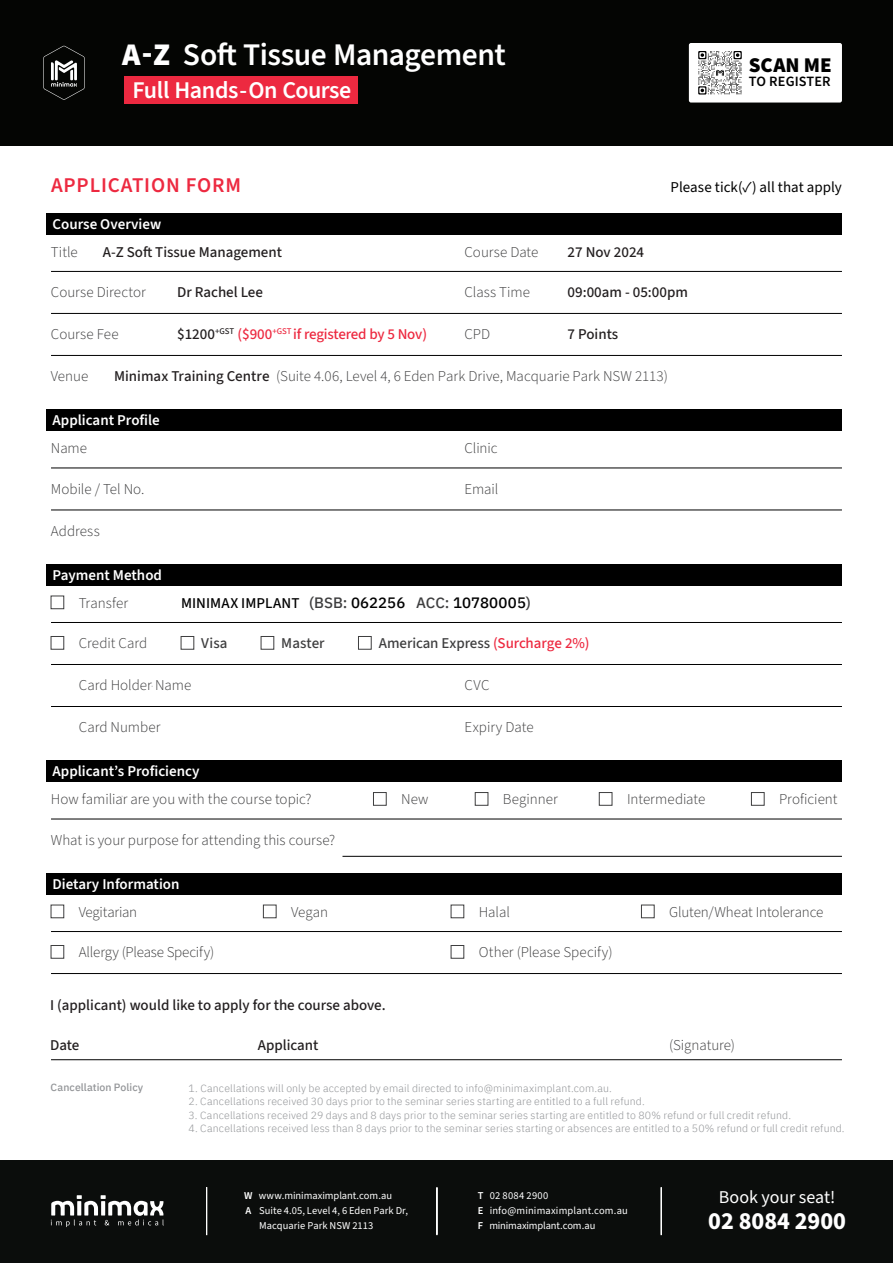
<style>
.page{position:relative;width:893px;height:1263px;background:#fff}
.page>*{position:absolute;margin:0;border:0;box-sizing:border-box;transform-origin:0 0}
.t1{font:600 31.5px "Source Sans 3";letter-spacing:-.015em;color:#fff}
.t2{font:600 24px "Source Sans 3";letter-spacing:-.02em;color:#fff}
.t3{font:800 24px "Source Sans 3";color:#fff}
.t4{font:600 21px "Source Sans 3";letter-spacing:.04em;color:#ed2940}
.t5{font:900 21px "Source Sans 3";color:#000}
.t6{font:18px "Source Sans 3";letter-spacing:-.005em;color:#fff}
.t7{font:300 15px "Source Sans 3";color:#3e3e3f}
.t8{font:500 15px "Source Sans 3";color:#231f20}
.t9{font:600 15px "Source Sans 3";color:#fff}
.t10{font:500 15px "Source Sans 3";color:#000}
.t11{font:500 15px "Source Sans 3";color:#3e3e3f}
.t12{font:500 15px "Source Sans 3";letter-spacing:-.01em;color:#ed2940}
.t13{font:15px "Source Sans 3";color:#000}
.t14{font:300 15px "Source Sans 3";letter-spacing:-.02em;color:#3e3e3f}
.t15{font:600 14.25px "Source Sans 3";letter-spacing:.01em;color:#000}
.t16{font:300 10.5px "IBM Plex Sans";letter-spacing:.015em;color:#939598}
.t17{font:10.5px/15px "Source Sans 3";letter-spacing:.005em;color:#fff}
.t18{font:500 10.5px "IBM Plex Sans";letter-spacing:.005em;color:#939598}
.s1{font-weight:900}
.s2{color:#231f20}
.s3{font-weight:500;color:#231f20}
.s4{font-family:"IBM Plex Sans";color:#3e3e3f}
.s5{font-family:"IBM Plex Sans"}
.s6{color:#ed2940}
.s7{font-weight:600}
</style>
<div class="page">
<div style="left:0;top:0;width:893px;height:146px;background:#040503"></div>
<div style="left:124px;top:77px;width:234px;height:27px;background:#ed2940"></div>
<div style="left:689px;top:43px;width:153px;height:60px;background:#fff;border-radius:2px"></div>
<svg style="left:698px;top:51px;width:44px;height:44px"></svg>
<svg style="left:43px;top:46px;width:42px;height:54px"></svg>
<div style="left:0;top:1161px;width:893px;height:102px;background:#0b0d0c"></div>
<svg style="left:51px;top:1195px;width:113px;height:32px"></svg>
<div style="left:437px;top:1187px;width:1px;height:48px;border:1px solid #fff"></div>
<div style="left:661px;top:1187px;width:1px;height:48px;border:1px solid #fff"></div>
<div style="left:206px;top:1187px;width:1px;height:48px;border:1px solid #fff"></div>
<div style="left:47px;top:213px;width:795px;height:21px;background:#000"></div>
<hr style="left:51px;top:271px;width:791px;height:1px;background:#000">
<hr style="left:51px;top:313px;width:791px;height:1px;background:#000">
<hr style="left:51px;top:355px;width:791px;height:1px;background:#000">
<div style="left:47px;top:410px;width:795px;height:21px;background:#000"></div>
<hr style="left:51px;top:468px;width:791px;height:1px;background:#000">
<hr style="left:51px;top:510px;width:791px;height:1px;background:#000">
<div style="left:47px;top:761px;width:795px;height:21px;background:#000"></div>
<hr style="left:51px;top:819px;width:791px;height:1px;background:#000">
<hr style="left:342px;top:856px;width:500px;height:1px;background:#000">
<div style="left:47px;top:564px;width:795px;height:21px;background:#000"></div>
<hr style="left:51px;top:622px;width:791px;height:1px;background:#000">
<hr style="left:51px;top:664px;width:791px;height:1px;background:#000">
<hr style="left:51px;top:706px;width:791px;height:1px;background:#000">
<div style="left:51px;top:596px;width:13px;height:13px;border:1px solid #3e3e3f"></div>
<div style="left:51px;top:636px;width:13px;height:13px;border:1px solid #3e3e3f"></div>
<div style="left:373px;top:792px;width:13px;height:13px;border:1px solid #3e3e3f"></div>
<div style="left:475px;top:792px;width:13px;height:13px;border:1px solid #3e3e3f"></div>
<div style="left:599px;top:792px;width:13px;height:13px;border:1px solid #3e3e3f"></div>
<div style="left:751px;top:792px;width:13px;height:13px;border:1px solid #3e3e3f"></div>
<div style="left:181px;top:636px;width:13px;height:13px;border:1px solid #3e3e3f"></div>
<div style="left:261px;top:636px;width:13px;height:13px;border:1px solid #3e3e3f"></div>
<div style="left:358px;top:636px;width:13px;height:13px;border:1px solid #3e3e3f"></div>
<hr style="left:51px;top:1059px;width:791px;height:1px;background:#000">
<div style="left:47px;top:873px;width:795px;height:21px;background:#000"></div>
<hr style="left:51px;top:931px;width:791px;height:1px;background:#000">
<hr style="left:51px;top:973px;width:791px;height:1px;background:#000">
<div style="left:51px;top:905px;width:13px;height:13px;border:1px solid #3e3e3f"></div>
<div style="left:263px;top:905px;width:13px;height:13px;border:1px solid #3e3e3f"></div>
<div style="left:451px;top:905px;width:13px;height:13px;border:1px solid #3e3e3f"></div>
<div style="left:641px;top:905px;width:13px;height:13px;border:1px solid #3e3e3f"></div>
<div style="left:51px;top:945px;width:13px;height:13px;border:1px solid #3e3e3f"></div>
<div style="left:451px;top:945px;width:13px;height:13px;border:1px solid #3e3e3f"></div>
<h1 class="t1" style="left:122px;top:34px;width:385px"><span class="s1">A-Z</span> Soft Tissue Management</h1>
<h2 class="t2" style="left:132px;top:75px;width:220px">Full Hands-On Course</h2>
<h3 class="t5" style="left:749px;top:51px;width:84px">SCAN ME</h3>
<p class="t15" style="left:749px;top:73px;width:83px">TO REGISTER</p>
<h3 class="t4" style="left:51px;top:172px;width:191px">APPLICATION FORM</h3>
<p class="t13" style="left:671px;top:178px;width:173px">Please tick(✓) all that apply</p>
<p class="t9" style="left:53px;top:214px;width:110px">Course Overview</p>
<p class="t7" style="left:51px;top:242px;width:28px">Title</p>
<p class="t8" style="left:103px;top:242px;width:180px">A-Z Soft Tissue Management</p>
<p class="t7" style="left:51px;top:283px;width:97px">Course Director</p>
<p class="t8" style="left:177px;top:283px;width:87px">Dr Rachel Lee</p>
<p class="t7" style="left:464px;top:242px;width:75px">Course Date</p>
<p class="t8" style="left:568px;top:242px;width:78px">27 Nov 2024</p>
<p class="t7" style="left:464px;top:283px;width:67px">Class Time</p>
<p class="t8" style="left:568px;top:283px;width:122px">09:00am - 05:00pm</p>
<p class="t7" style="left:51px;top:325px;width:69px">Course Fee</p>
<p class="t12" style="left:177px;top:325px;width:251px"><span class="s2">$1200</span><sup>+GST</sup> ($900<sup>+GST</sup> if registered by 5 Nov)</p>
<p class="t7" style="left:464px;top:325px;width:27px">CPD</p>
<p class="t8" style="left:568px;top:325px;width:52px">7 Points</p>
<p class="t7" style="left:51px;top:367px;width:39px">Venue</p>
<p class="t7" style="left:114px;top:367px;width:555px"><span class="s3">Minimax Training Centre</span> (Suite 4.06, Level 4, 6 Eden Park Drive, Macquarie Park NSW 2113)</p>
<p class="t9" style="left:53px;top:410px;width:109px">Applicant Profile</p>
<p class="t7" style="left:51px;top:439px;width:38px">Name</p>
<p class="t7" style="left:51px;top:479px;width:95px">Mobile / Tel No.</p>
<p class="t7" style="left:51px;top:521px;width:50px">Address</p>
<p class="t9" style="left:53px;top:565px;width:111px">Payment Method</p>
<p class="t7" style="left:79px;top:593px;width:51px">Transfer</p>
<p class="t7" style="left:79px;top:634px;width:70px">Credit Card</p>
<p class="t7" style="left:464px;top:439px;width:35px">Clinic</p>
<p class="t7" style="left:464px;top:479px;width:35px">Email</p>
<p class="t10" style="left:181px;top:593px;width:351px">MINIMAX IMPLANT <span class="s4">(BSB:</span> <span class="s5">062256</span> <span class="s4">ACC:</span> <span class="s5">10780005</span><span class="s4">)</span></p>
<p class="t11" style="left:201px;top:634px;width:28px">Visa</p>
<p class="t11" style="left:281px;top:634px;width:45px">Master</p>
<p class="t11" style="left:379px;top:634px;width:212px">American Express <span class="s6">(Surcharge 2%)</span></p>
<p class="t7" style="left:79px;top:676px;width:114px">Card Holder Name</p>
<p class="t7" style="left:464px;top:676px;width:27px">CVC</p>
<p class="t7" style="left:79px;top:718px;width:83px">Card Number</p>
<p class="t7" style="left:464px;top:718px;width:71px">Expiry Date</p>
<p class="t9" style="left:53px;top:761px;width:149px">Applicant’s Proficiency</p>
<p class="t7" style="left:51px;top:790px;width:262px">How familiar are you with the course topic?</p>
<p class="t7" style="left:51px;top:830px;width:286px">What is your purpose for attending this course?</p>
<p class="t7" style="left:401px;top:790px;width:29px">New</p>
<p class="t7" style="left:503px;top:790px;width:56px">Beginner</p>
<p class="t7" style="left:627px;top:790px;width:80px">Intermediate</p>
<p class="t7" style="left:779px;top:790px;width:60px">Proficient</p>
<p class="t9" style="left:53px;top:874px;width:129px">Dietary Information</p>
<p class="t14" style="left:79px;top:902px;width:60px">Vegitarian</p>
<p class="t7" style="left:291px;top:902px;width:39px">Vegan</p>
<p class="t7" style="left:479px;top:902px;width:33px">Halal</p>
<p class="t7" style="left:669px;top:902px;width:156px">Gluten/Wheat Intolerance</p>
<p class="t7" style="left:79px;top:943px;width:137px">Allergy (Please Specify)</p>
<p class="t7" style="left:479px;top:943px;width:135px">Other (Please Specify)</p>
<p class="t8" style="left:50px;top:995px;width:337px">I (applicant) would like to apply for the course above.</p>
<p class="t8" style="left:50px;top:1036px;width:31px">Date</p>
<p class="t8" style="left:258px;top:1036px;width:62px">Applicant</p>
<p class="t7" style="left:669px;top:1036px;width:67px">(Signature)</p>
<p class="t18" style="left:51px;top:1079px;width:94px">Cancellation Policy</p>
<p class="t16" style="left:189px;top:1080px;width:425px">1. Cancellations will only be accepted by email directed to info@minimaximplant.com.au.</p>
<p class="t16" style="left:189px;top:1093px;width:458px">2. Cancellations received 30 days prior to the seminar series starting are entitled to a full refund.</p>
<p class="t16" style="left:189px;top:1107px;width:604px">3. Cancellations received 29 days and 8 days prior to the seminar series starting are entitled to 80% refund or full credit refund.</p>
<p class="t16" style="left:189px;top:1120px;width:657px">4. Cancellations received less than 8 days prior to the seminar series starting or absences are entitled to a 50% refund or full credit refund.</p>
<p class="t6" style="left:719px;top:1185px;width:118px">Book your seat!</p>
<p class="t17" style="left:244px;top:1188px;width:150px"><span class="s7">W</span> www.minimaximplant.com.au</p>
<p class="t17" style="left:245px;top:1203px;width:164px"><span class="s7">A</span> Suite 4.05, Level 4, 6 Eden Park Dr,</p>
<p class="t17" style="left:259px;top:1218px;width:116px">Macquarie Park NSW 2113</p>
<h2 class="t3" style="left:708px;top:1205px;width:139px">02 8084 2900</h2>
<p class="t17" style="left:478px;top:1188px;width:152px"><span class="s7">T</span> 02 8084 2900<br><span class="s7">E</span> info@minimaximplant.com.au<br><span class="s7">F</span> minimaximplant.com.au</p>
</div>
